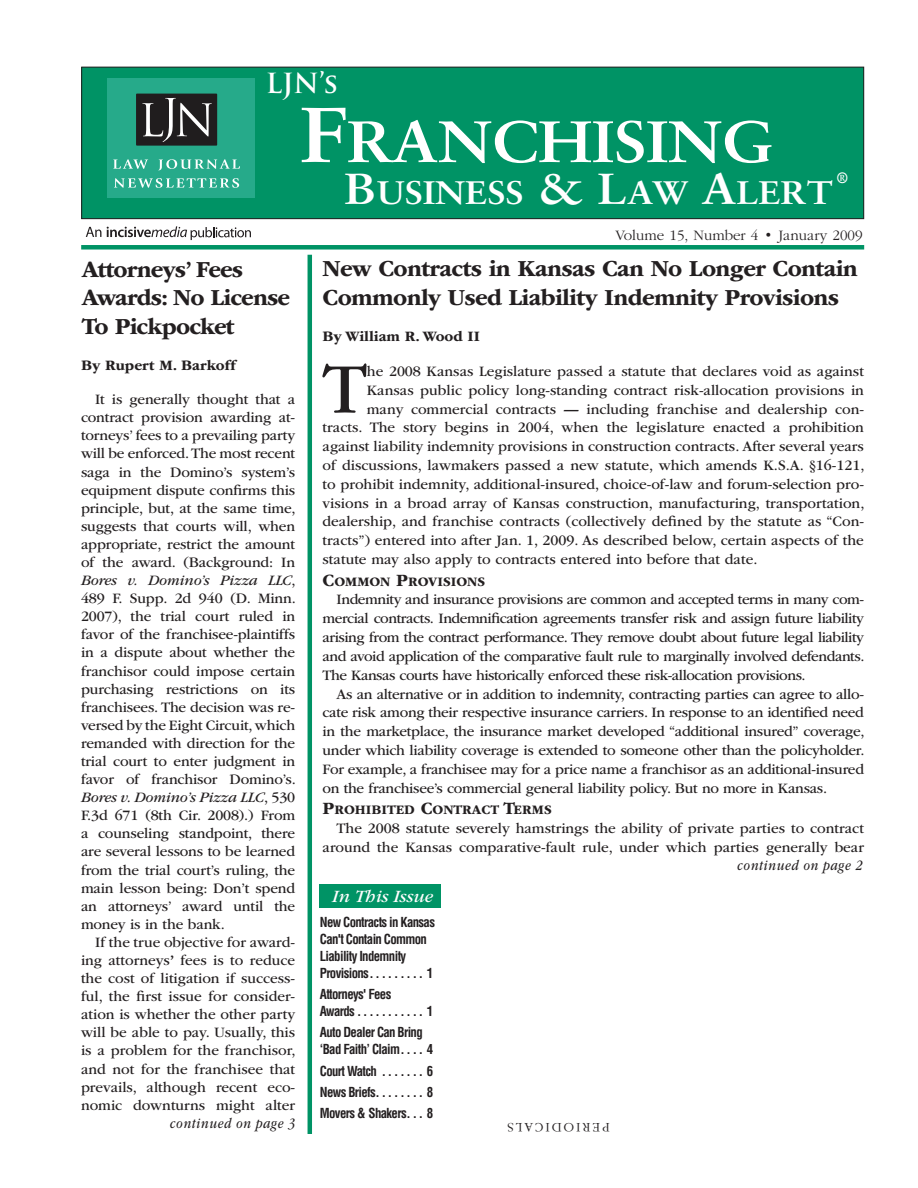
<style>
.page{position:relative;width:918px;height:1188px;background:#fff}
.page>*{position:absolute;margin:0;border:0;box-sizing:border-box;transform-origin:0 0}
.t1{font:73.8px "ITC Garamond Std";color:#231f20}
.t2{font:700 58.5px "Sabon LT Std";color:#fff;scale:1.11 1}
.t3{font:700 32.7px "Sabon LT Std";color:#fff;scale:1.11 1}
.t4{font:700 27px "Trajan Pro";color:#fff}
.t5{font:700 24px/28.5px "ITC Garamond Std";letter-spacing:-.025em;color:#231f20}
.t6{font:italic 18px "ITC Garamond Std";color:#fff}
.t7{font:15px/18.1px "ITC Garamond Std";color:#231f20;text-align:justify}
.t8{font:700 15px "ITC Garamond Std";color:#231f20}
.t9{font:italic 15px "ITC Garamond Std";letter-spacing:.05em;color:#231f20;scale:.82 1}
.t10{font:300 15px "ITC Garamond Std";color:#231f20}
.t11{font:700 15px "Sabon LT Std";color:#fff;scale:.93 1}
.t12{font:700 condensed 13.5px/17px "Helvetica LT Std";letter-spacing:-.05em;color:#231f20;scale:.95 1}
.t13{font:700 13.5px "ITC Garamond Std";color:#231f20}
.t14{font:300 13.5px "ITC Garamond Std";letter-spacing:.15em;color:#231f20}
.s1{font-size:78px}
.s2{font-size:43.5px}
.s3{font-style:italic}
.s4{font-weight:700}
.s5{font-size:18px}
</style>
<div class="page">
<div style="left:319px;top:884px;width:122px;height:24px;background:#009365"></div>
<hr style="left:308px;top:255px;width:4px;height:879px;background:#009365">
<div style="left:81px;top:245px;width:783px;height:5px;background:#009365"></div>
<div style="left:82px;top:67px;width:782px;height:152px;background:#009365"></div>
<div style="left:81px;top:67px;width:783px;height:152px;border:1px solid #231f20"></div>
<div style="left:107px;top:78px;width:147px;height:120px;background:#26aa8a"></div>
<div style="left:136px;top:94px;width:81px;height:52px;background:#201d1e"></div>
<svg style="left:142px;top:98px;width:70px;height:44px"></svg>
<svg style="left:113px;top:159px;width:35px;height:10px"></svg>
<svg style="left:158px;top:159px;width:82px;height:11px"></svg>
<svg style="left:114px;top:178px;width:125px;height:10px"></svg>
<svg style="left:86px;top:227px;width:15px;height:10px"></svg>
<svg style="left:107px;top:226px;width:144px;height:14px"></svg>
<h3 class="t4" style="left:266px;top:67px;width:74px">LJN’s</h3>
<h2 class="t2" style="left:300px;top:106px;width:427px"><span class="s1">F</span>RANCHISING</h2>
<h3 class="t3" style="left:344px;top:173px;width:442px"><span class="s2">B</span>USINESS <span class="s2">&amp; L</span>AW <span class="s2">A</span>LERT</h3>
<p class="t11" style="left:837px;top:168px;width:14px">®</p>
<h3 class="t5" style="left:82px;top:255px;width:210px">Attorneys’ Fees<br>Awards: No License<br>To Pickpocket</h3>
<p class="t8" style="left:81px;top:356px;width:157px">By Rupert M. Barkoff</p>
<p class="t7" style="left:81px;top:391px;width:216px;text-indent:14px">It is generally thought that a contract provision awarding at&shy;torneys’ fees to a prevailing party will be enforced. The most recent saga in the Domino’s system’s equipment dispute confirms this principle, but, at the same time, suggests that courts will, when appropriate, restrict the amount of the award. (Background: In <span class="s3">Bores v. Domino’s Pizza LLC</span>, 489 F. Supp. 2d 940 (D. Minn.<br>2007), the trial court ruled in favor of the franchisee-plaintiffs in a dispute about whether the franchisor could impose certain purchasing restrictions on its franchisees. The decision was re&shy;versed by the Eight Circuit, which remanded with direction for the trial court to enter judgment in favor of franchisor Domino’s.<br><span class="s3">Bores v. Domino’s Pizza LLC</span>, 530<br>F.3d 671 (8th Cir. 2008).) From a counseling standpoint, there are several lessons to be learned from the trial court’s ruling, the main lesson being: Don’t spend an attorneys’ award until the money is in the bank.</p>
<p class="t7" style="left:81px;top:933px;width:216px;text-indent:14px">If the true objective for award&shy;ing attorneys<span class="s4">’</span> fees is to reduce the cost of litigation if success&shy;ful, the first issue for consider&shy;ation is whether the other party will be able to pay. Usually, this is a problem for the franchisor, and not for the franchisee that prevails, although recent eco&shy;nomic downturns might alter</p>
<p class="t9" style="left:170px;top:1115px;width:154px">continued on page 3</p>
<p class="t10" style="left:616px;top:227px;width:248px">Volume 15, Number 4 • January 2009</p>
<h3 class="t5" style="left:323px;top:254px;width:537px">New Contracts in Kansas Can No Longer Contain<br>Commonly Used Liability Indemnity Provisions</h3>
<p class="t8" style="left:323px;top:327px;width:159px">By William R. Wood II</p>
<h1 class="t1" style="left:323px;top:349px;width:46px">T</h1>
<p class="t7" style="left:367px;top:362px;width:499px">he 2008 Kansas Legislature passed a statute that declares void as against</p>
<p class="t7" style="left:367px;top:381px;width:499px">Kansas public policy long-standing contract risk-allocation provisions in</p>
<p class="t7" style="left:367px;top:400px;width:499px">many commercial contracts <span class="s4">—</span> including franchise and dealership con-</p>
<p class="t7" style="left:323px;top:419px;width:543px">tracts. The story begins in 2004, when the legislature enacted a prohibition</p>
<p class="t7" style="left:323px;top:438px;width:543px">against liability indemnity provisions in construction contracts. After several years</p>
<p class="t7" style="left:323px;top:456px;width:543px">of discussions, lawmakers passed a new statute, which amends K.S.A. §16-121,</p>
<p class="t7" style="left:323px;top:475px;width:543px">to prohibit indemnity, additional-insured, choice-of-law and forum-selection pro-</p>
<p class="t7" style="left:323px;top:494px;width:543px">visions in a broad array of Kansas construction, manufacturing, transportation,</p>
<p class="t7" style="left:323px;top:513px;width:543px">dealership, and franchise contracts (collectively defined by the statute as “Con-</p>
<p class="t7" style="left:323px;top:532px;width:543px">tracts”) entered into after Jan. 1, 2009. As described below, certain aspects of the</p>
<p class="t7" style="left:323px;top:550px;width:436px">statute may also apply to contracts entered into before that date.</p>
<p class="t13" style="left:323px;top:574px;width:164px"><span class="s5">C</span>OMMON <span class="s5">P</span>ROVISIONS</p>
<p class="t7" style="left:323px;top:590px;width:543px;line-height:18.9px;text-indent:14px">Indemnity and insurance provisions are common and accepted terms in many com&shy;mercial contracts. Indemnification agreements transfer risk and assign future liability arising from the contract performance. They remove doubt about future legal liability and avoid application of the comparative fault rule to marginally involved defendants.<br>The Kansas courts have historically enforced these risk-allocation provisions.</p>
<p class="t7" style="left:323px;top:685px;width:544px;line-height:18.9px;text-indent:14px">As an alternative or in addition to indemnity, contracting parties can agree to allo&shy;cate risk among their respective insurance carriers. In response to an identified need in the marketplace, the insurance market developed “additional insured” coverage, under which liability coverage is extended to someone other than the policyholder.<br>For example, a franchisee may for a price name a franchisor as an additional-insured on the franchisee’s commercial general liability policy. But no more in Kansas.</p>
<p class="t13" style="left:323px;top:802px;width:231px"><span class="s5">P</span>ROHIBITED <span class="s5">C</span>ONTRACT <span class="s5">T</span>ERMS</p>
<p class="t7" style="left:323px;top:819px;width:543px;line-height:18.9px;text-align:right">The 2008 statute severely hamstrings the ability of private parties to contract around the Kansas comparative-fault rule, under which parties generally bear</p>
<p class="t6" style="left:332px;top:887px;width:102px">In This Issue</p>
<p class="t12" style="left:320px;top:913px;width:123px">New Contracts in Kansas<br>Can't Contain Common<br>Liability Indemnity<br>Provisions . . . . . . . . . 1</p>
<p class="t12" style="left:320px;top:986px;width:121px">Attorneys' Fees<br>Awards . . . . . . . . . . . 1</p>
<p class="t12" style="left:320px;top:1024px;width:121px">Auto Dealer Can Bring ‘Bad Faith’ Claim . . . . 4</p>
<p class="t12" style="left:320px;top:1060px;width:121px;line-height:21.3px;text-align:justify">Court Watch . . . . . . . 6<br>News Briefs . . . . . . . . 8<br>Movers &amp; Shakers . . . 8</p>
<p class="t14" style="left:610px;top:1134px;width:104px;rotate:-180deg">PERIODICALS</p>
<p class="t9" style="left:737px;top:857px;width:154px">continued on page 2</p>
</div>
